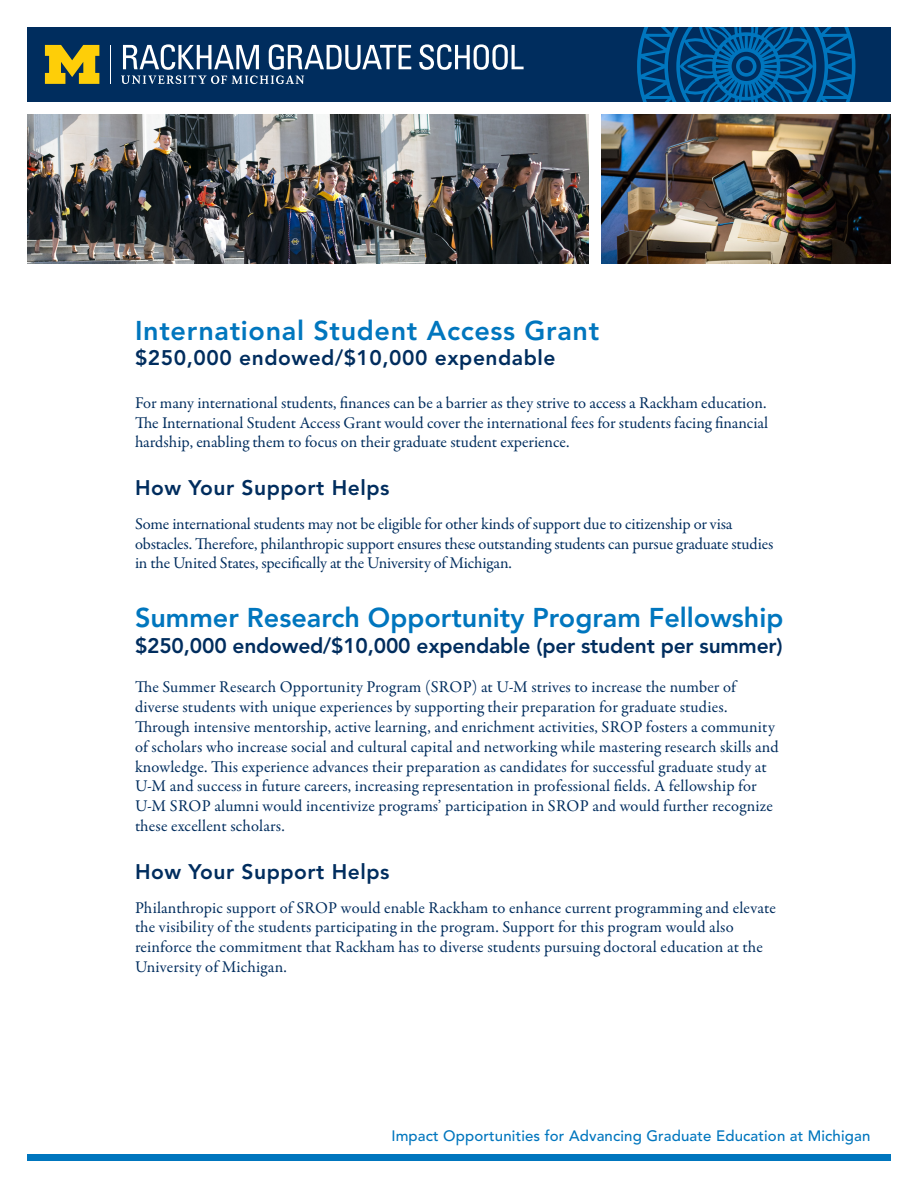
<style>
.page{position:relative;width:918px;height:1188px;background:#fff}
.page>*{position:absolute;margin:0;border:0;box-sizing:border-box;transform-origin:0 0}
.t1{font:800 27px "Avenir LT Std";color:#0076be}
.t2{font:800 27px "Avenir LT Std";letter-spacing:.025em;color:#0076be}
.t3{font:800 21px "Avenir LT Std";letter-spacing:.025em;color:#002d5e}
.t4{font:800 21px "Avenir LT Std";letter-spacing:-.01em;color:#002d5e}
.t5{font:16.5px/19.8px "Garamond Premr Pro";letter-spacing:.005em;color:#002d5e}
.t6{font:500 15px "Avenir LT Std";letter-spacing:.01em;color:#0076be}
</style>
<div class="page">
<div style="left:27px;top:1155px;width:864px;height:6px;background:#0076be"></div>
<div style="left:27px;top:27px;width:864px;height:75px;background:#002d5e"></div>
<svg style="left:419px;top:44px;width:105px;height:26px"></svg>
<hr style="left:110px;top:45px;width:1px;height:39px;background:#fff">
<svg style="left:45px;top:45px;width:54px;height:39px"></svg>
<svg style="left:121px;top:44px;width:290px;height:40px"></svg>
<svg style="left:637px;top:27px;width:218px;height:75px"></svg>
<img style="left:27px;top:114px;width:562px;height:150px">
<img style="left:602px;top:114px;width:289px;height:150px">
<p class="t2" style="left:135px;top:315px;width:466px">International Student Access Grant</p>
<p class="t3" style="left:135px;top:346px;width:422px">$250,000 endowed/$10,000 expendable</p>
<p class="t5" style="left:135px;top:393px;width:635px;text-align:justify">For many international students, finances can be a barrier as they strive to access a Rackham education.<br>The International Student Access Grant would cover the international fees for students facing financial hardship, enabling them to focus on their graduate student experience.</p>
<p class="t3" style="left:135px;top:475px;width:256px">How Your Support Helps</p>
<p class="t5" style="left:135px;top:514px;width:640px">Some international students may not be eligible for other kinds of support due to citizenship or visa obstacles. Therefore, philanthropic support ensures these outstanding students can pursue graduate studies in the United States, specifically at the University of Michigan.</p>
<p class="t1" style="left:135px;top:602px;width:650px">Summer Research Opportunity Program Fellowship</p>
<p class="t4" style="left:135px;top:633px;width:649px">$250,000 endowed/$10,000 expendable (per student per summer)</p>
<p class="t5" style="left:135px;top:678px;width:645px">The Summer Research Opportunity Program (SROP) at U-M strives to increase the number of diverse students with unique experiences by supporting their preparation for graduate studies.<br>Through intensive mentorship, active learning, and enrichment activities, SROP fosters a community of scholars who increase social and cultural capital and networking while mastering research skills and knowledge. This experience advances their preparation as candidates for successful graduate study at U-M and success in future careers, increasing representation in professional fields. A fellowship for U-M SROP alumni would incentivize programs’ participation in SROP and would further recognize these excellent scholars.</p>
<p class="t3" style="left:135px;top:859px;width:256px">How Your Support Helps</p>
<p class="t5" style="left:135px;top:898px;width:642px">Philanthropic support of SROP would enable Rackham to enhance current programming and elevate the visibility of the students participating in the program. Support for this program would also reinforce the commitment that Rackham has to diverse students pursuing doctoral education at the University of Michigan.</p>
<p class="t6" style="left:391px;top:1127px;width:481px">Impact Opportunities for Advancing Graduate Education at Michigan</p>
</div>
